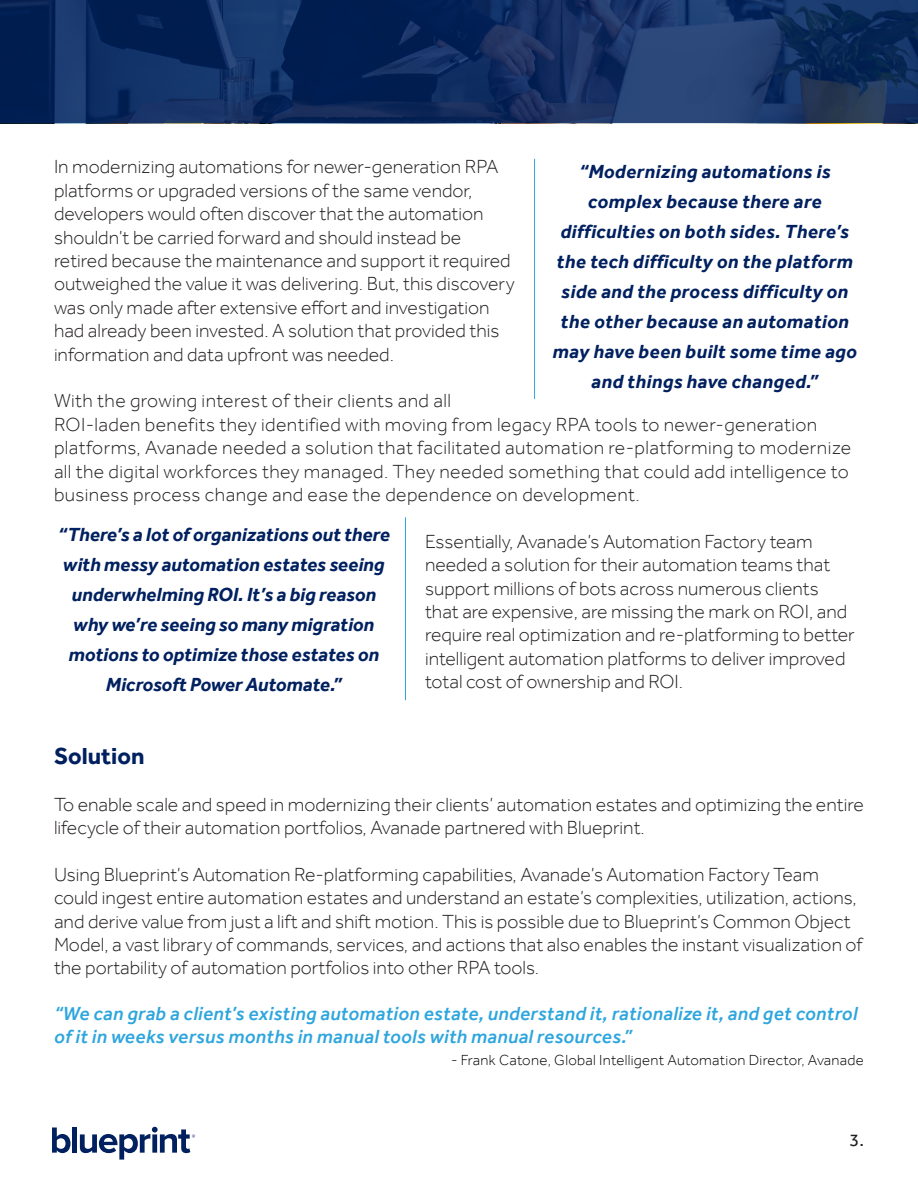
<style>
.page{position:relative;width:918px;height:1188px;background:#fff}
.page>*{position:absolute;margin:0;border:0;box-sizing:border-box;transform-origin:0 0}
.t1{font:700 24px "Effra";color:#00205f}
.t2{font:300 19.5px/23.4px "Effra";color:#231f20}
.t3{font:italic 700 19.5px/30px "Effra";letter-spacing:.005em;color:#00205f;text-align:center}
.t4{font:300 19.5px/23.4px "Effra";letter-spacing:.02em;color:#231f20}
.t5{font:italic 500 19.5px/22.5px "Effra";letter-spacing:.02em;color:#2ea6dd}
.t6{font:18px "Effra";color:#231f20}
.t7{font:300 15px "Effra";letter-spacing:.02em;color:#000}
</style>
<div class="page">
<svg style="left:52px;top:1128px;width:18px;height:25px"></svg>
<hr style="left:73px;top:1128px;width:4px;height:25px;background:#00205f">
<svg style="left:80px;top:1127px;width:115px;height:33px"></svg>
<svg style="left:0;top:0;width:918px;height:123px;background:#122e60"></svg>
<hr style="left:534px;top:159px;width:1px;height:240px;background:#2ea6dd">
<hr style="left:405px;top:517px;width:1px;height:183px;background:#2ea6dd">
<p class="t2" style="left:54px;top:155px;width:462px">In modernizing automations for newer-generation RPA platforms or upgraded versions of the same vendor, developers would often discover that the automation shouldn’t be carried forward and should instead be retired because the maintenance and support it required outweighed the value it was delivering. But, this discovery was only made after extensive effort and investigation had already been invested. A solution that provided this information and data upfront was needed.</p>
<p class="t4" style="left:54px;top:389px;width:799px">With the growing interest of their clients and all<br>ROI-laden benefits they identified with moving from legacy RPA tools to newer-generation platforms, Avanade needed a solution that facilitated automation re-platforming to modernize all the digital workforces they managed. They needed something that could add intelligence to business process change and ease the dependence on development.</p>
<p class="t2" style="left:425px;top:529px;width:431px">Essentially, Avanade’s Automation Factory team needed a solution for their automation teams that support millions of bots across numerous clients that are expensive, are missing the mark on ROI, and require real optimization and re-platforming to better intelligent automation platforms to deliver improved total cost of ownership and ROI.</p>
<p class="t3" style="left:553px;top:156px;width:306px">“Modernizing automations is complex because there are difficulties on both sides. There’s the tech difficulty on the platform side and the process difficulty on the other because an automation may have been built some time ago and things have changed.”</p>
<p class="t3" style="left:58px;top:519px;width:334px">“There’s a lot of organizations out there with messy automation estates seeing underwhelming ROI. It’s a big reason why we’re seeing so many migration motions to optimize those estates on Microsoft Power Automate.”</p>
<p class="t1" style="left:54px;top:741px;width:92px">Solution</p>
<p class="t2" style="left:54px;top:792px;width:811px">To enable scale and speed in modernizing their clients’ automation estates and optimizing the entire lifecycle of their automation portfolios, Avanade partnered with Blueprint.</p>
<p class="t2" style="left:54px;top:862px;width:810px">Using Blueprint’s Automation Re-platforming capabilities, Avanade’s Automation Factory Team could ingest entire automation estates and understand an estate’s complexities, utilization, actions, and derive value from just a lift and shift motion. This is possible due to Blueprint’s Common Object Model, a vast library of commands, services, and actions that also enables the instant visualization of the portability of automation portfolios into other RPA tools.</p>
<p class="t5" style="left:54px;top:1002px;width:805px">“We can grab a client’s existing automation estate, understand it, rationalize it, and get control of it in weeks versus months in manual tools with manual resources.”</p>
<p class="t7" style="left:451px;top:1051px;width:414px">- Frank Catone, Global Intelligent Automation Director, Avanade</p>
<p class="t6" style="left:850px;top:1129px;width:16px">3.</p>
</div>
